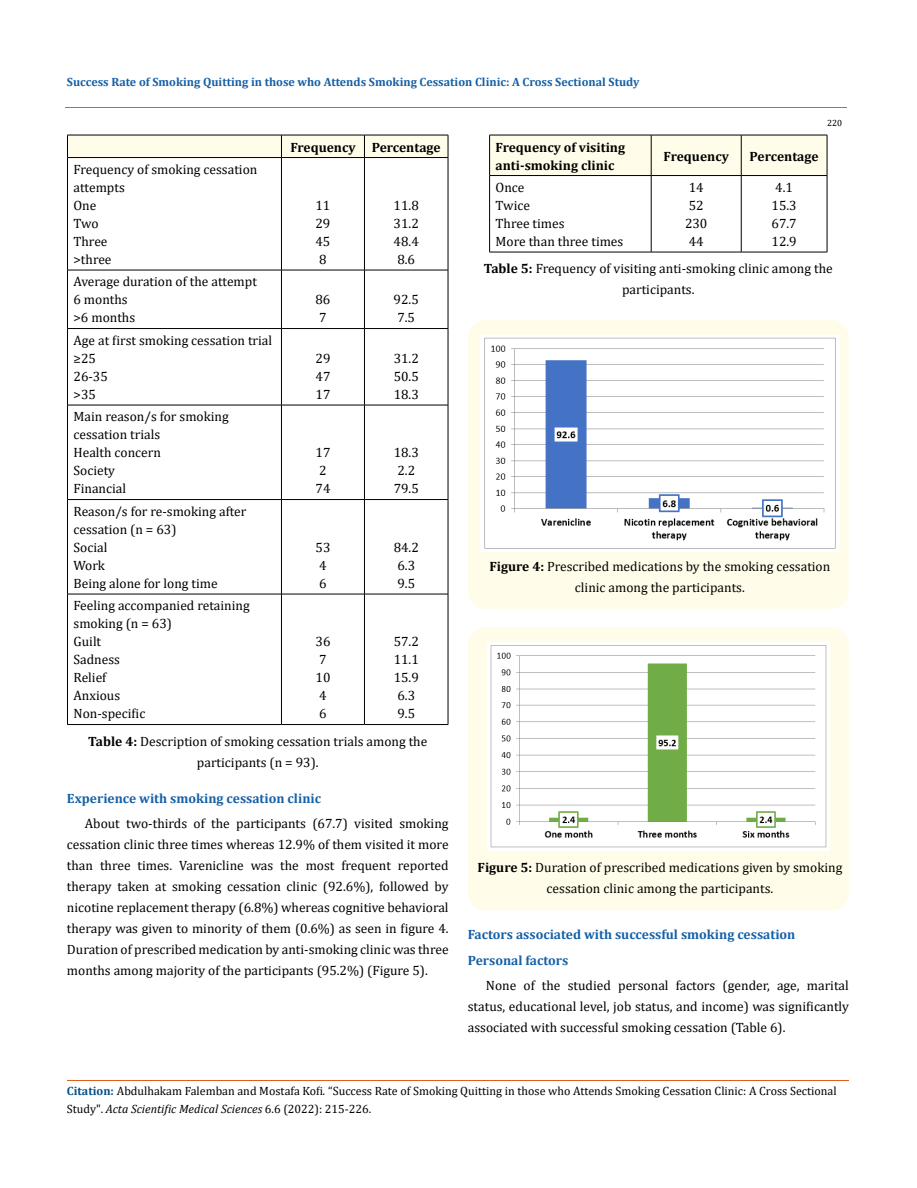
<style>
.page{position:relative;width:917px;height:1188px;background:#fff}
.page>*{position:absolute;margin:0;border:0;box-sizing:border-box;transform-origin:0 0}
.t1{font:13.5px/18px "Cambria";color:#000}
.t2{font:700 13.5px/25.5px "Cambria";color:#1560a6}
.t3{font:700 13.5px/18px "Cambria";color:#000}
.t4{font:12px/18px "Cambria";color:#000}
.t5{font:700 12px "Cambria";color:#1560a6}
.t6{font:9px "Cambria";color:#000}
.s1{font-weight:700}
.s2{font-weight:700;color:#035089}
.s3{font-style:italic}
</style>
<div class="page">
<div style="left:67px;top:135px;width:382px;height:23px;background:#fffde9"></div>
<hr style="left:67px;top:157px;width:214px;height:1px;background:#000">
<hr style="left:67px;top:158px;width:1px;height:112px;background:#000">
<hr style="left:281px;top:157px;width:83px;height:1px;background:#000">
<hr style="left:281px;top:158px;width:1px;height:112px;background:#000">
<hr style="left:364px;top:157px;width:84px;height:1px;background:#000">
<hr style="left:364px;top:158px;width:1px;height:112px;background:#000">
<hr style="left:448px;top:158px;width:1px;height:112px;background:#000">
<hr style="left:67px;top:270px;width:214px;height:1px;background:#000">
<hr style="left:67px;top:270px;width:1px;height:58px;background:#000">
<hr style="left:281px;top:270px;width:83px;height:1px;background:#000">
<hr style="left:281px;top:270px;width:1px;height:58px;background:#000">
<hr style="left:364px;top:270px;width:84px;height:1px;background:#000">
<hr style="left:364px;top:270px;width:1px;height:58px;background:#000">
<hr style="left:448px;top:270px;width:1px;height:58px;background:#000">
<hr style="left:67px;top:328px;width:214px;height:1px;background:#000">
<hr style="left:67px;top:329px;width:1px;height:76px;background:#000">
<hr style="left:281px;top:328px;width:83px;height:1px;background:#000">
<hr style="left:281px;top:329px;width:1px;height:76px;background:#000">
<hr style="left:364px;top:328px;width:84px;height:1px;background:#000">
<hr style="left:364px;top:329px;width:1px;height:76px;background:#000">
<hr style="left:448px;top:329px;width:1px;height:76px;background:#000">
<hr style="left:67px;top:405px;width:214px;height:1px;background:#000">
<hr style="left:67px;top:405px;width:1px;height:94px;background:#000">
<hr style="left:281px;top:405px;width:83px;height:1px;background:#000">
<hr style="left:281px;top:405px;width:1px;height:94px;background:#000">
<hr style="left:364px;top:405px;width:84px;height:1px;background:#000">
<hr style="left:364px;top:405px;width:1px;height:94px;background:#000">
<hr style="left:448px;top:405px;width:1px;height:94px;background:#000">
<hr style="left:67px;top:499px;width:214px;height:1px;background:#000">
<hr style="left:67px;top:500px;width:1px;height:94px;background:#000">
<hr style="left:281px;top:499px;width:83px;height:1px;background:#000">
<hr style="left:281px;top:500px;width:1px;height:94px;background:#000">
<hr style="left:364px;top:499px;width:84px;height:1px;background:#000">
<hr style="left:364px;top:500px;width:1px;height:94px;background:#000">
<hr style="left:448px;top:500px;width:1px;height:94px;background:#000">
<hr style="left:67px;top:594px;width:214px;height:1px;background:#000">
<hr style="left:67px;top:594px;width:1px;height:130px;background:#000">
<hr style="left:281px;top:594px;width:83px;height:1px;background:#000">
<hr style="left:281px;top:594px;width:1px;height:130px;background:#000">
<hr style="left:364px;top:594px;width:84px;height:1px;background:#000">
<hr style="left:364px;top:594px;width:1px;height:130px;background:#000">
<hr style="left:448px;top:594px;width:1px;height:130px;background:#000">
<hr style="left:67px;top:724px;width:214px;height:1px;background:#000">
<hr style="left:281px;top:724px;width:83px;height:1px;background:#000">
<hr style="left:364px;top:724px;width:84px;height:1px;background:#000">
<div style="left:490px;top:136px;width:336px;height:39px;background:#fffde9"></div>
<hr style="left:489px;top:135px;width:162px;height:1px;background:#000">
<hr style="left:489px;top:135px;width:1px;height:40px;background:#000">
<hr style="left:651px;top:135px;width:90px;height:1px;background:#000">
<hr style="left:651px;top:135px;width:1px;height:40px;background:#000">
<hr style="left:741px;top:135px;width:86px;height:1px;background:#000">
<hr style="left:741px;top:135px;width:1px;height:40px;background:#000">
<hr style="left:826px;top:135px;width:1px;height:40px;background:#000">
<hr style="left:489px;top:175px;width:162px;height:1px;background:#000">
<hr style="left:489px;top:176px;width:1px;height:76px;background:#000">
<hr style="left:651px;top:175px;width:90px;height:1px;background:#000">
<hr style="left:651px;top:176px;width:1px;height:76px;background:#000">
<hr style="left:741px;top:175px;width:86px;height:1px;background:#000">
<hr style="left:741px;top:176px;width:1px;height:76px;background:#000">
<hr style="left:826px;top:176px;width:1px;height:76px;background:#000">
<hr style="left:489px;top:252px;width:162px;height:1px;background:#000">
<hr style="left:651px;top:252px;width:90px;height:1px;background:#000">
<hr style="left:741px;top:252px;width:86px;height:1px;background:#000">
<div style="left:468px;top:320px;width:380px;height:289px;background:#fffde9;border-radius:18px"></div>
<img style="left:480px;top:335px;width:359px;height:217px">
<div style="left:468px;top:627px;width:380px;height:283px;background:#fffde9;border-radius:18px"></div>
<img style="left:487px;top:643px;width:342px;height:208px">
<hr style="left:65px;top:108px;width:782px;height:1px;background:#e05d1a">
<hr style="left:67px;top:1080px;width:781px;height:1px;background:#e05d1a">
<p class="t5" style="left:67px;top:73px;width:574px">Success Rate of Smoking Quitting in those who Attends Smoking Cessation Clinic: A Cross Sectional Study</p>
<p class="t6" style="left:827px;top:118px;width:16px">220</p>
<p class="t1" style="left:73px;top:160px;width:185px">Frequency of smoking cessation attempts<br>One<br>Two<br>Three<br>&gt;three</p>
<p class="t1" style="left:73px;top:273px;width:185px">Average duration of the attempt<br>6 months<br>&gt;6 months</p>
<p class="t1" style="left:73px;top:331px;width:200px">Age at first smoking cessation trial ≥25<br>26-35<br>&gt;35</p>
<p class="t1" style="left:73px;top:408px;width:157px">Main reason/s for smoking cessation trials<br>Health concern<br>Society<br>Financial</p>
<p class="t1" style="left:73px;top:502px;width:174px">Reason/s for re-smoking after cessation (n = 63)<br>Social<br>Work<br>Being alone for long time</p>
<p class="t3" style="left:290px;top:137px;width:152px">Frequency Percentage</p>
<p class="t1" style="left:315px;top:196px;width:16px;text-align:justify">11<br>29<br>45<br>8</p>
<p class="t1" style="left:393px;top:196px;width:27px;text-align:justify">11.8<br>31.2<br>48.4<br>8.6</p>
<p class="t1" style="left:315px;top:291px;width:16px">86<br>7</p>
<p class="t1" style="left:393px;top:291px;width:27px">92.5<br>7.5</p>
<p class="t1" style="left:315px;top:349px;width:16px;text-align:justify">29<br>47<br>17</p>
<p class="t1" style="left:393px;top:349px;width:27px;text-align:justify">31.2<br>50.5<br>18.3</p>
<p class="t1" style="left:315px;top:444px;width:16px">17<br>2<br>74</p>
<p class="t1" style="left:393px;top:444px;width:27px">18.3<br>2.2<br>79.5</p>
<p class="t1" style="left:315px;top:538px;width:16px">53<br>4<br>6</p>
<p class="t1" style="left:393px;top:538px;width:27px">84.2<br>6.3<br>9.5</p>
<p class="t1" style="left:73px;top:597px;width:178px">Feeling accompanied retaining smoking (n = 63)<br>Guilt<br>Sadness<br>Relief<br>Anxious<br>Non-specific</p>
<p class="t1" style="left:315px;top:633px;width:16px">36<br>7<br>10<br>4<br>6</p>
<p class="t1" style="left:393px;top:633px;width:27px">57.2<br>11.1<br>15.9<br>6.3<br>9.5</p>
<p class="t1" style="left:88px;top:730px;width:340px;line-height:21px;text-align:center"><span class="s1">Table 4:</span> Description of smoking cessation trials among the participants (n = 93).</p>
<p class="t2" style="left:67px;top:785px;width:255px">Experience with smoking cessation clinic</p>
<p class="t1" style="left:67px;top:813px;width:383px;line-height:21px;text-align:justify;text-indent:18px">About two-thirds of the participants (67.7) visited smoking cessation clinic three times whereas 12.9% of them visited it more than three times. Varenicline was the most frequent reported therapy taken at smoking cessation clinic (92.6%), followed by nicotine replacement therapy (6.8%) whereas cognitive behavioral therapy was given to minority of them (0.6%) as seen in figure 4.<br>Duration of prescribed medication by anti-smoking clinic was three months among majority of the participants (95.2%) (Figure 5).</p>
<p class="t3" style="left:495px;top:137px;width:131px">Frequency of visiting anti-smoking clinic</p>
<p class="t3" style="left:663px;top:146px;width:67px">Frequency</p>
<p class="t3" style="left:749px;top:146px;width:71px">Percentage</p>
<p class="t1" style="left:495px;top:178px;width:129px">Once<br>Twice<br>Three times<br>More than three times</p>
<p class="t1" style="left:685px;top:178px;width:24px">14<br>52<br>230<br>44</p>
<p class="t1" style="left:771px;top:178px;width:27px">4.1<br>15.3<br>67.7<br>12.9</p>
<p class="t1" style="left:484px;top:258px;width:350px;line-height:21px;text-align:center"><span class="s1">Table 5:</span> Frequency of visiting anti-smoking clinic among the participants.</p>
<p class="t1" style="left:489px;top:555px;width:342px;line-height:21px;text-align:center"><span class="s1">Figure 4:</span> Prescribed medications by the smoking cessation clinic among the participants.</p>
<p class="t1" style="left:477px;top:857px;width:366px;line-height:21px;text-align:center"><span class="s1">Figure 5:</span> Duration of prescribed medications given by smoking cessation clinic among the participants.</p>
<p class="t2" style="left:468px;top:921px;width:329px">Factors associated with successful smoking cessation<br>Personal factors</p>
<p class="t1" style="left:468px;top:975px;width:382px;line-height:21px;text-align:justify;text-indent:18px">None of the studied personal factors (gender, age, marital status, educational level, job status, and income) was significantly associated with successful smoking cessation (Table 6).</p>
<p class="t4" style="left:67px;top:1082px;width:771px"><span class="s2">Citation:</span> Abdulhakam Falemban and Mostafa Kofi<span class="s3">.</span> “Success Rate of Smoking Quitting in those who Attends Smoking Cessation Clinic: A Cross Sectional<br>Study". <span class="s3">Acta Scientific Medical Sciences</span> 6.6 (2022): 215-226.</p>
</div>
